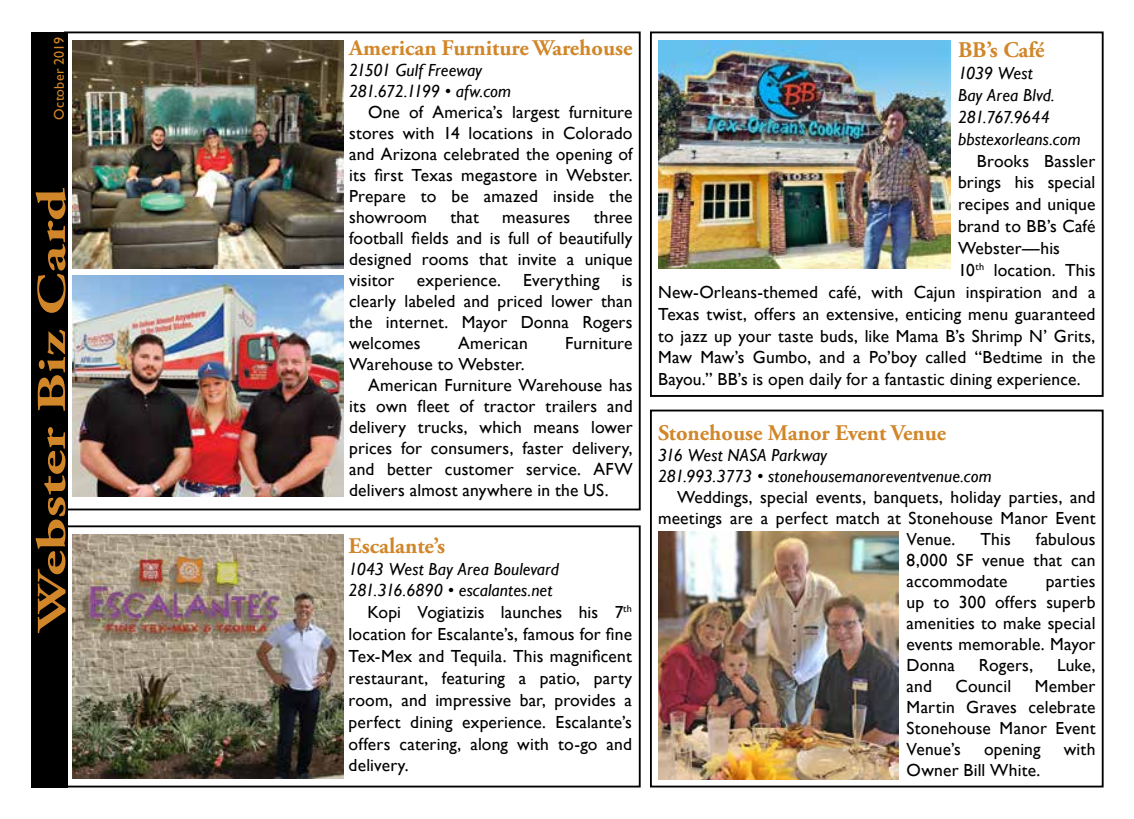
<style>
.page{position:relative;width:1134px;height:819px;background:#fff}
.page>*{position:absolute;margin:0;border:0;box-sizing:border-box;transform-origin:0 0}
.t1{font:700 40.95px "Adobe Garamond Pro";color:#d18629;scale:1.5 1}
.t2{font:700 22.4px "Adobe Garamond Pro";color:#d18629}
.t3{font:17.5px/21px "Gill Sans";letter-spacing:.01em;color:#000;text-align:justify}
.t4{font:italic 17.5px/21.9px "Gill Sans";letter-spacing:.005em;color:#000}
.t5{font:14px "Gill Sans";letter-spacing:.02em;color:#d18629}
</style>
<div class="page">
<div style="left:64px;top:525px;width:577px;height:263px;border:2px solid #000"></div>
<div style="left:32px;top:32px;width:36px;height:756px;background:#000"></div>
<img style="left:73px;top:41px;width:271px;height:227px">
<img style="left:73px;top:535px;width:271px;height:244px">
<div style="left:650px;top:32px;width:454px;height:365px;border:2px solid #000"></div>
<div style="left:650px;top:410px;width:454px;height:378px;border:2px solid #000"></div>
<img style="left:658px;top:41px;width:292px;height:227px">
<img style="left:658px;top:531px;width:241px;height:249px">
<img style="left:73px;top:275px;width:271px;height:221px">
<p class="t5" style="left:51px;top:120px;width:84px;rotate:-90deg">October 2019</p>
<h1 class="t1" style="left:28px;top:631px;width:297px;rotate:-90deg">Webster Biz Card</h1>
<p class="t2" style="left:349px;top:35px;width:285px">American Furniture Warehouse</p>
<p class="t4" style="left:349px;top:60px;width:163px;line-height:21px">21501 Gulf Freeway<br>281.672.1199 • afw.com</p>
<p class="t3" style="left:349px;top:102px;width:285px;text-indent:19px">One of America’s largest furniture stores with 14 locations in Colorado and Arizona celebrated the opening of its first Texas megastore in Webster.<br>Prepare to be amazed inside the showroom</p>
<p class="t3" style="left:349px;top:207px;width:285px;text-indent:245px">three football fields and is full of beautifully designed rooms that invite a unique visitor</p>
<p class="t3" style="left:450px;top:207px;width:30px">that</p>
<p class="t3" style="left:502px;top:207px;width:70px">measures</p>
<p class="t3" style="left:417px;top:270px;width:85px">experience.</p>
<p class="t3" style="left:523px;top:270px;width:78px">Everything</p>
<p class="t3" style="left:349px;top:270px;width:285px;text-indent:273px">is clearly labeled and priced lower than the internet. Mayor Donna Rogers welcomes</p>
<p class="t3" style="left:458px;top:333px;width:71px">American</p>
<p class="t3" style="left:565px;top:333px;width:69px">Furniture</p>
<p class="t3" style="left:349px;top:354px;width:177px">Warehouse to Webster.</p>
<p class="t3" style="left:368px;top:375px;width:266px">American Furniture Warehouse has</p>
<p class="t3" style="left:349px;top:396px;width:285px">its own fleet of tractor trailers and</p>
<p class="t3" style="left:349px;top:417px;width:285px">delivery trucks, which means lower</p>
<p class="t3" style="left:349px;top:438px;width:285px">prices for consumers, faster delivery,</p>
<p class="t3" style="left:349px;top:459px;width:285px">and better customer service. AFW</p>
<p class="t3" style="left:349px;top:480px;width:261px">delivers almost anywhere in the US.</p>
<p class="t2" style="left:349px;top:533px;width:98px">Escalante’s</p>
<p class="t4" style="left:349px;top:558px;width:212px">1043 West Bay Area Boulevard</p>
<p class="t4" style="left:349px;top:580px;width:205px">281.316.6890 • escalantes.net</p>
<p class="t3" style="left:367px;top:602px;width:266px">Kopi Vogiatizis launches his 7<sup>th</sup></p>
<p class="t3" style="left:349px;top:624px;width:285px">location for Escalante’s, famous for fine</p>
<p class="t3" style="left:349px;top:646px;width:285px">Tex-Mex and Tequila. This magnificent</p>
<p class="t3" style="left:349px;top:668px;width:285px">restaurant, featuring a patio, party</p>
<p class="t3" style="left:349px;top:690px;width:285px">room, and impressive bar, provides a</p>
<p class="t3" style="left:349px;top:712px;width:285px">perfect dining experience. Escalante’s</p>
<p class="t3" style="left:349px;top:733px;width:285px">offers catering, along with to-go and</p>
<p class="t3" style="left:349px;top:755px;width:62px">delivery.</p>
<p class="t2" style="left:958px;top:37px;width:88px">BB’s Café</p>
<p class="t4" style="left:958px;top:62px;width:124px">1039 West<br>Bay Area Blvd.<br>281.767.9644 bbstexorleans.com</p>
<p class="t3" style="left:977px;top:150px;width:120px">Brooks Bassler</p>
<p class="t3" style="left:958px;top:172px;width:139px">brings his special</p>
<p class="t3" style="left:958px;top:194px;width:139px">recipes and unique</p>
<p class="t3" style="left:958px;top:216px;width:139px">brand to BB’s Café</p>
<p class="t3" style="left:958px;top:238px;width:104px">Webster—his</p>
<p class="t3" style="left:958px;top:260px;width:139px">10<sup>th</sup> location. This</p>
<p class="t3" style="left:658px;top:282px;width:439px">New-Orleans-themed café, with Cajun inspiration and a</p>
<p class="t3" style="left:658px;top:304px;width:439px">Texas twist, offers an extensive, enticing menu guaranteed</p>
<p class="t3" style="left:658px;top:325px;width:439px">to jazz up your taste buds, like Mama B’s Shrimp N’ Grits,</p>
<p class="t3" style="left:658px;top:347px;width:439px">Maw Maw’s Gumbo, and a Po’boy called “Bedtime in the</p>
<p class="t3" style="left:658px;top:369px;width:424px">Bayou.” BB’s is open daily for a fantastic dining experience.</p>
<p class="t2" style="left:658px;top:420px;width:290px">Stonehouse Manor Event Venue</p>
<p class="t4" style="left:658px;top:445px;width:335px;line-height:21px">316 West NASA Parkway<br>281.993.3773 • stonehousemanoreventvenue.com</p>
<p class="t3" style="left:677px;top:487px;width:420px">Weddings, special events, banquets, holiday parties, and</p>
<p class="t3" style="left:658px;top:508px;width:439px">meetings are a perfect match at Stonehouse Manor Event</p>
<p class="t3" style="left:907px;top:529px;width:50px">Venue.</p>
<p class="t3" style="left:980px;top:529px;width:32px">This</p>
<p class="t3" style="left:907px;top:529px;width:190px;text-indent:129px">fabulous 8,000 SF venue that can accommodate</p>
<p class="t3" style="left:907px;top:571px;width:190px;text-indent:139px">parties up to 300 offers superb amenities to make special events memorable. Mayor Donna</p>
<p class="t3" style="left:979px;top:655px;width:56px">Rogers,</p>
<p class="t3" style="left:1057px;top:655px;width:40px">Luke,</p>
<p class="t3" style="left:907px;top:676px;width:27px">and</p>
<p class="t3" style="left:956px;top:676px;width:57px">Council</p>
<p class="t3" style="left:907px;top:676px;width:190px;text-indent:128px">Member Martin Graves celebrate Stonehouse Manor Event Venue’s</p>
<p class="t3" style="left:984px;top:739px;width:58px">opening</p>
<p class="t3" style="left:1064px;top:739px;width:33px">with</p>
<p class="t3" style="left:907px;top:760px;width:135px">Owner Bill White.</p>
</div>
